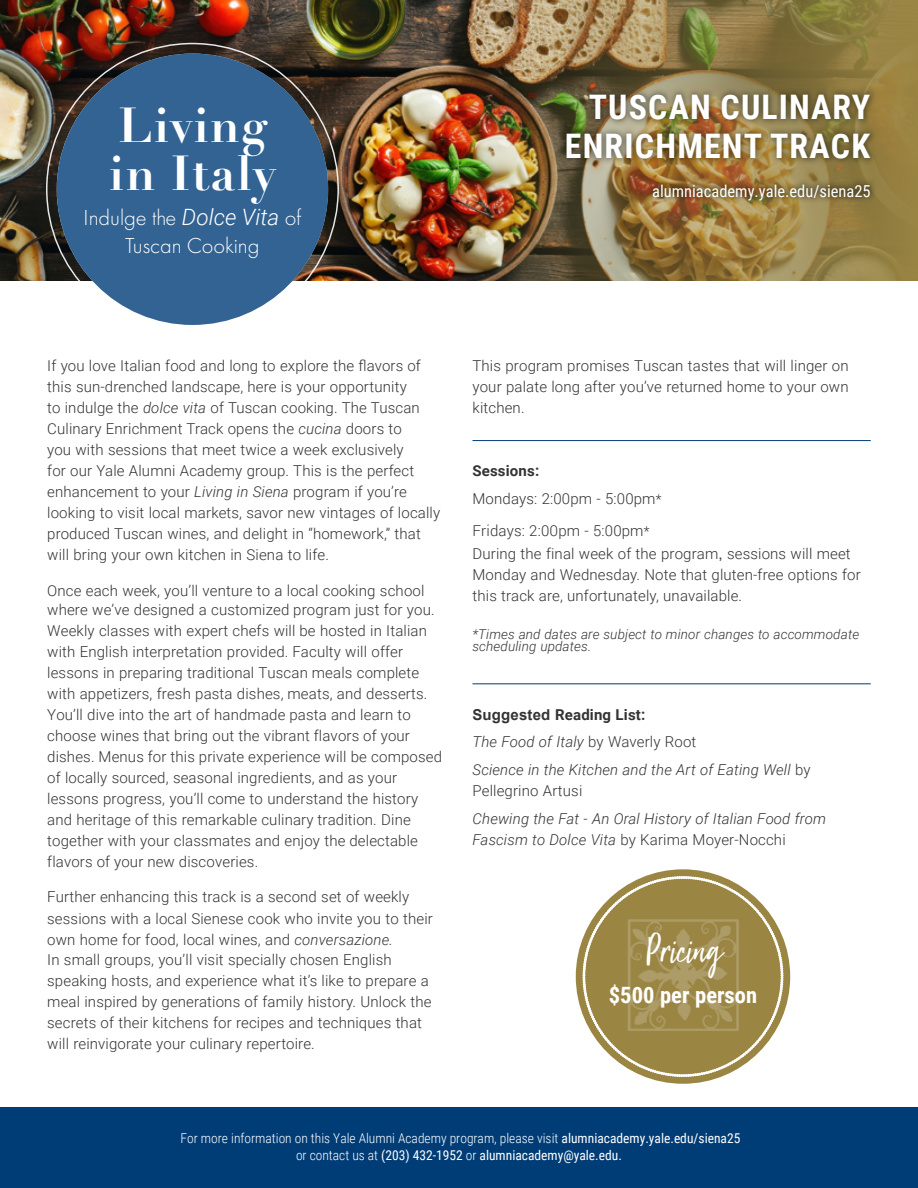
<style>
.page{position:relative;width:918px;height:1188px;background:#fff}
.page>*{position:absolute;margin:0;border:0;box-sizing:border-box;transform-origin:0 0}
.t1{font:700 48.3px/48.8px "Didot LH";letter-spacing:.02em;color:#fff}
.t2{font:41.4px "Super Natural";color:#fff;scale:.94 1}
.t3{font:700 33.9px/39px "Roboto Condensed";letter-spacing:.035em;color:#fff;text-align:right}
.t4{font:300 22.5px/28.5px "Futura PT";color:#fff;text-align:center}
.t5{font:700 22.5px "Roboto Condensed";color:#fff}
.t6{font:16.5px "Roboto Condensed";color:#fff}
.t7{font:300 15px/21px "Roboto";letter-spacing:.01em;color:#333}
.t8{font:italic 300 15px/27.5px "Roboto";letter-spacing:.01em;color:#333}
.t9{font:300 13.5px/16.5px "Roboto Condensed";color:#fff;text-align:center}
.t10{font:italic 300 13.5px/11.6px "Roboto";letter-spacing:.01em;color:#333}
.s1{font-family:"Roboto";font-style:italic}
.s2{font-style:italic}
.s3{font-weight:700}
.s4{font-size:13.5px}
.s5{font-family:"Arial";font-weight:400}
.s6{font-family:"Arial";font-weight:700;font-style:normal}
.s7{font-weight:700;font-style:normal}
.s8{font-style:normal}
.s9{font-weight:400}
</style>
<div class="page">
<div style="left:0;top:1107px;width:918px;height:81px;background:#003d77"></div>
<img style="left:0;top:0;width:446px;height:280px">
<img style="left:446px;top:0;width:472px;height:280px">
<div style="left:560px;top:88px;width:317px;height:77px;background:#000;opacity:.4"></div>
<div style="left:646px;top:177px;width:232px;height:30px;background:#000;opacity:.4"></div>
<div style="left:576px;top:869px;width:214px;height:215px;background:#9a8543;border-radius:50%"></div>
<svg style="left:583px;top:876px;width:200px;height:201px"></svg>
<img style="left:608px;top:902px;width:150px;height:149px">
<div style="left:57px;top:54px;width:271px;height:271px;background:#336392;border-radius:50%"></div>
<hr style="left:472px;top:440px;width:399px;height:1px;background:#003d77">
<hr style="left:472px;top:683px;width:399px;height:1px;background:#003d77">
<h1 class="t1" style="left:109px;top:101px;width:169px">Living in Italy</h1>
<h3 class="t4" style="left:84px;top:203px;width:219px">Indulge the <span class="s1">Dolce Vita</span> of<br>Tuscan Cooking</h3>
<h3 class="t3" style="left:565px;top:87px;width:307px">TUSCAN CULINARY<br>ENRICHMENT TRACK</h3>
<p class="t6" style="left:652px;top:179px;width:220px">alumniacademy.yale.edu/siena25</p>
<p class="t7" style="left:47px;top:354px;width:394px">If you love Italian food and long to explore the flavors of this sun-drenched landscape, here is your opportunity<br>to indulge the <span class="s2">dolce vita</span> of Tuscan cooking. The Tuscan Culinary Enrichment Track opens the <span class="s2">cucina</span> doors to<br>you with sessions that meet twice a week exclusively<br>for our Yale Alumni Academy group. This is the perfect enhancement to your <span class="s2">Living in Siena</span> program if you’re looking to visit local markets, savor new vintages of locally produced Tuscan wines, and delight in “homework,” that will bring your own kitchen in Siena to life.</p>
<p class="t7" style="left:47px;top:580px;width:389px;line-height:19.5px">Once each week, you’ll venture to a local cooking school where we’ve designed a customized program just for you.</p>
<p class="t7" style="left:47px;top:620px;width:396px">Weekly classes with expert chefs will be hosted in Italian with English interpretation provided. Faculty will offer lessons in preparing traditional Tuscan meals complete with appetizers, fresh pasta dishes, meats, and desserts.<br>You’ll dive into the art of handmade pasta and learn to choose wines that bring out the vibrant flavors of your dishes. Menus for this private experience will be composed of locally sourced, seasonal ingredients, and as your lessons progress, you’ll come to understand the history and heritage of this remarkable culinary tradition. Dine together with your classmates and enjoy the delectable flavors of your new discoveries.</p>
<p class="t7" style="left:47px;top:885px;width:387px;line-height:22.5px">Further enhancing this track is a second set of weekly sessions with a local Sienese cook who invite you to their</p>
<p class="t7" style="left:47px;top:930px;width:347px;line-height:19.5px">own home for food, local wines, and <span class="s2">conversazione.<br></span>In small groups, you’ll visit specially chosen English</p>
<p class="t7" style="left:47px;top:969px;width:386px">speaking hosts, and experience what it’s like to prepare a meal inspired by generations of family history. Unlock the secrets of their kitchens for recipes and techniques that will reinvigorate your culinary repertoire.</p>
<p class="t7" style="left:472px;top:354px;width:378px;text-align:justify">This program promises Tuscan tastes that will linger on your palate long after you’ve returned home to your own kitchen.</p>
<p class="t7" style="left:472px;top:456px;width:190px;line-height:27.8px"><span class="s3">Sessions:<br></span>Mondays: 2:00pm - 5:00pm<span class="s4">*</span></p>
<p class="t7" style="left:472px;top:519px;width:380px;line-height:22.6px">Fridays: 2:00pm - 5:00pm<span class="s4">*<br></span>During the final week of the program<span class="s5">,</span> sessions will meet</p>
<p class="t7" style="left:472px;top:563px;width:390px">Monday and Wednesday. Note that gluten-free options for this track are, unfortunately, unavailable.</p>
<p class="t10" style="left:472px;top:628px;width:388px">*Times and dates are subject to minor changes to accommodate scheduling updates.</p>
<p class="t8" style="left:472px;top:701px;width:340px"><span class="s6">Suggested</span> <span class="s7">Reading List:<br></span>The Food of Italy <span class="s8">by Waverly Root<br></span>Science in the Kitchen and the Art of Eating Well <span class="s8">by</span></p>
<p class="t7" style="left:472px;top:780px;width:111px">Pellegrino Artusi</p>
<p class="t8" style="left:472px;top:808px;width:355px;line-height:21px">Chewing the Fat - An Oral History of Italian Food from<br>Fascism to Dolce Vita <span class="s8">by Karima Moyer-Nocchi</span></p>
<h2 class="t2" style="left:644px;top:931px;width:85px">Pricing</h2>
<h3 class="t5" style="left:609px;top:979px;width:150px">$500 per person</h3>
<p class="t9" style="left:181px;top:1129px;width:561px">For more information on this Yale Alumni Academy program, please visit <span class="s9">alumniacademy.yale.edu/siena2</span><span class="s9">5 </span>or contact us at <span class="s9">(203) 432-1952</span> or <span class="s9">alumniacademy@yale.edu.</span></p>
</div>
